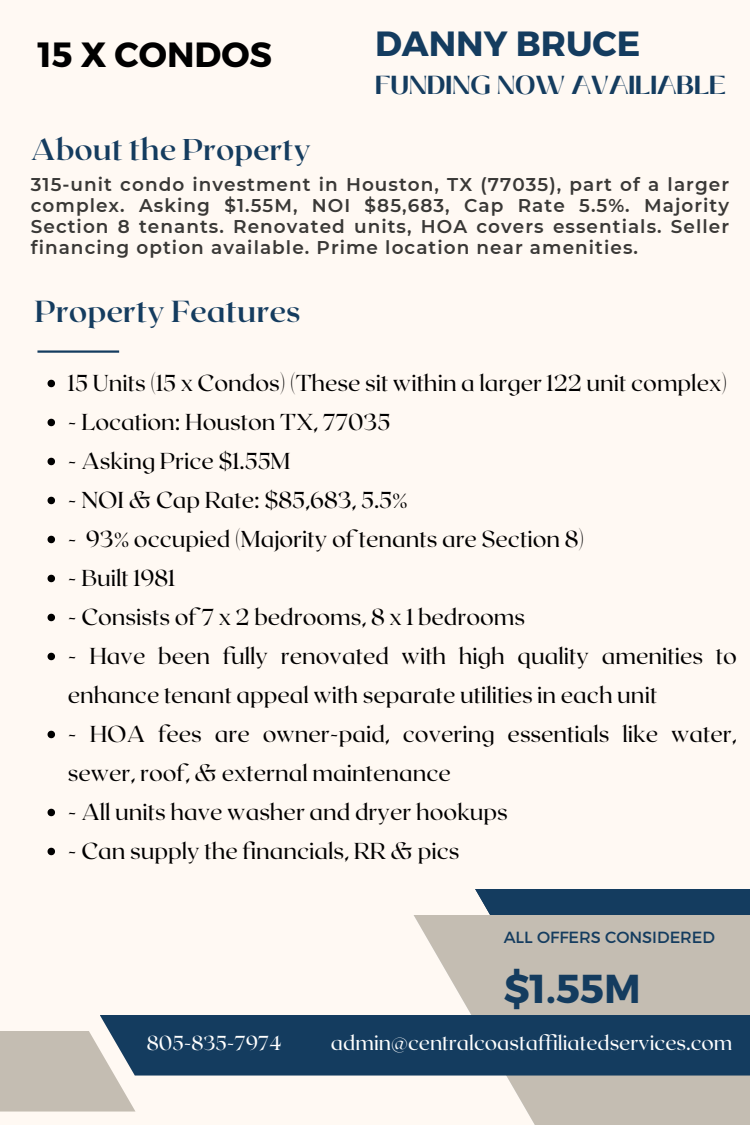
<style>
.page{position:relative;width:750px;height:1125px;background:#fff9f3}
.page>*{position:absolute;margin:0;border:0;box-sizing:border-box;transform-origin:0 0}
.t1{font:700 40.3px "Montserrat";color:#143c5f}
.t2{font:700 35px "Montserrat";color:#143c5f}
.t3{font:700 35px "Montserrat";color:#000}
.t4{font:700 30.4px "Roxborough CF";color:#143c5f}
.t5{font:700 30px "Roxborough CF";color:#143c5f}
.t6{font:700 26px "Black Mango";color:#143c5f}
.t7{font:23px/39px "Roxborough CF";color:#000}
.t8{font:20.7px "Roxborough CF";color:#fff}
.t9{font:20.2px "Roxborough CF";color:#fff}
.t10{font:600 18.4px/21px "Montserrat";letter-spacing:.055em;color:#393836;text-align:justify}
.t11{font:16.2px "Montserrat";color:#143c5f}
</style>
<div class="page">
<hr style="left:37px;top:350px;width:82px;height:3px;background:#143c5f">
<div style="left:475px;top:889px;width:275px;height:236px;background:#143c5f"></div>
<svg style="left:414px;top:915px;width:336px;height:210px;fill:#c4bdb2"></svg>
<div style="left:0;top:1031px;width:135px;height:81px;background:#c4bdb2"></div>
<div style="left:100px;top:1015px;width:650px;height:61px;background:#143c5f"></div>
<svg style="left:48px;top:380px;width:7px;height:7px"></svg>
<svg style="left:48px;top:419px;width:7px;height:7px"></svg>
<svg style="left:48px;top:458px;width:7px;height:7px"></svg>
<svg style="left:48px;top:497px;width:7px;height:7px"></svg>
<svg style="left:48px;top:536px;width:7px;height:7px"></svg>
<svg style="left:48px;top:575px;width:7px;height:7px"></svg>
<svg style="left:48px;top:614px;width:7px;height:7px"></svg>
<svg style="left:48px;top:653px;width:7px;height:7px"></svg>
<svg style="left:48px;top:731px;width:7px;height:7px"></svg>
<svg style="left:48px;top:809px;width:7px;height:7px"></svg>
<svg style="left:48px;top:848px;width:7px;height:7px"></svg>
<h2 class="t3" style="left:37px;top:32px;width:236px">15 X CONDOS</h2>
<p class="t2" style="left:375px;top:21px;width:267px">DANNY BRUCE</p>
<h4 class="t6" style="left:375px;top:65px;width:353px">FUNDING NOW AVAILIABLE</h4>
<p class="t5" style="left:31px;top:130px;width:282px">About the Property</p>
<p class="t10" style="left:31px;top:174px;width:700px">315-unit condo investment in Houston, TX (77035), part of a larger complex. Asking $1.55M, NOI $85,683, Cap Rate 5.5%. Majority Section 8 tenants. Renovated units, HOA covers essentials. Seller financing option available. Prime location near amenities.</p>
<h2 class="t4" style="left:35px;top:292px;width:267px">Property Features</h2>
<p class="t7" style="left:68px;top:362px;width:661px">15 Units (15 x Condos) (These sit within a larger 122 unit complex)</p>
<p class="t7" style="left:68px;top:401px;width:324px">- Location: Houston TX, 77035</p>
<p class="t7" style="left:68px;top:440px;width:224px">- Asking Price $1.55M</p>
<p class="t7" style="left:68px;top:479px;width:341px">- NOI &amp; Cap Rate: $85,683, 5.5%</p>
<p class="t7" style="left:68px;top:518px;width:518px">- 93% occupied (Majority of tenants are Section 8)</p>
<p class="t7" style="left:68px;top:557px;width:109px">- Built 1981</p>
<p class="t7" style="left:68px;top:596px;width:459px">- Consists of 7 x 2 bedrooms, 8 x 1 bedrooms</p>
<p class="t7" style="left:68px;top:635px;width:670px">- Have been fully renovated with high quality amenities to enhance tenant appeal with separate utilities in each unit</p>
<p class="t7" style="left:68px;top:713px;width:670px">- HOA fees are owner-paid, covering essentials like water, sewer, roof, &amp; external maintenance</p>
<h1 class="t7" style="left:68px;top:791px;width:442px">- All units have washer and dryer hookups</h1>
<p class="t7" style="left:68px;top:830px;width:393px">- Can supply the financials, RR &amp; pics</p>
<h3 class="t11" style="left:504px;top:927px;width:213px">ALL OFFERS CONSIDERED</h3>
<p class="t1" style="left:504px;top:962px;width:139px">$1.55M</p>
<h3 class="t9" style="left:147px;top:1029px;width:136px">805-835-7974</h3>
<p class="t8" style="left:331px;top:1029px;width:403px">admin@centralcoastaffiliatedservices.com</p>
</div>
